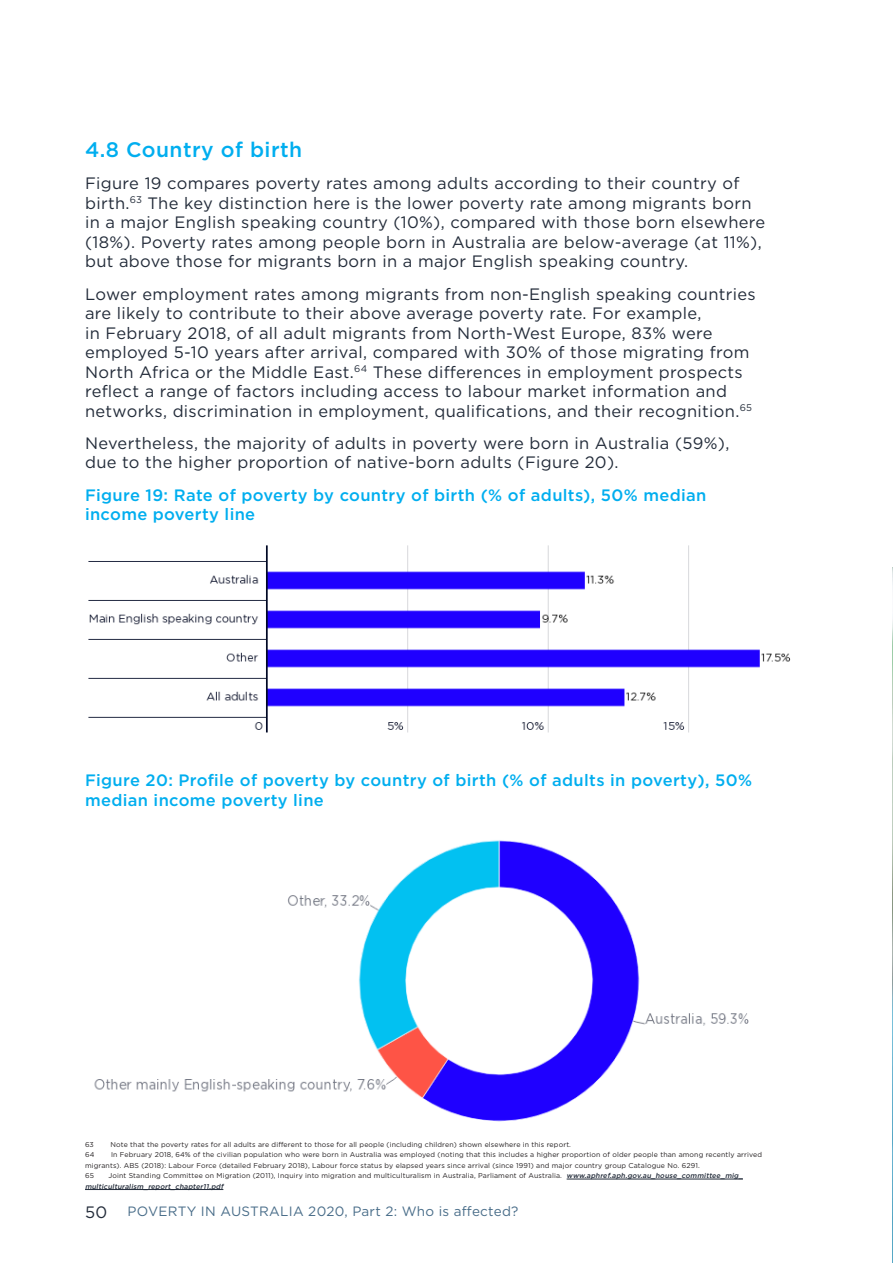
<style>
.page{position:relative;width:893px;height:1263px;background:#fff}
.page>*{position:absolute;margin:0;border:0;box-sizing:border-box;transform-origin:0 0}
.Body_text{font:500 21px "Gotham";letter-spacing:.02em;color:#00aeef}
.Body_text-2{font:16.5px/19.5px "Gotham";letter-spacing:.02em;color:#232c3a}
.Body_text-3{font:500 16.5px/19.5px "Gotham";letter-spacing:.02em;color:#00aeef}
.t1{font:13.5px "Gotham";letter-spacing:.02em;color:#496d89}
.Footnote{font:7.05px/10.5px "Gotham";letter-spacing:.02em;color:#231f20}
.s1{font-weight:500;font-style:italic;color:#232c3a}
.s2{font-size:16.5px;color:#232c3a}
</style>
<div class="page">
<hr style="left:567px;top:1179px;width:176px;height:1px;background:#232c3a">
<hr style="left:85px;top:1189px;width:138px;height:1px;background:#232c3a">
<img style="left:94px;top:840px;width:655px;height:282px">
<img style="left:892px;top:568px;width:1px;height:695px">
<img style="left:88px;top:545px;width:703px;height:188px">
<p class="Body_text" style="left:85px;top:136px;width:219px">4.8 Country of birth</p>
<p class="Body_text-2" style="left:85px;top:173px;width:682px">Figure 19 compares poverty rates among adults according to their country of birth.<sup>63</sup> The key distinction here is the lower poverty rate among migrants born in a major English speaking country (10%), compared with those born elsewhere (18%). Poverty rates among people born in Australia are below-average (at 11%), but above those for migrants born in a major English speaking country.</p>
<p class="Body_text-2" style="left:85px;top:284px;width:672px">Lower employment rates among migrants from non-English speaking countries are likely to contribute to their above average poverty rate. For example,<br>in February 2018, of all adult migrants from North-West Europe, 83% were employed 5-10 years after arrival, compared with 30% of those migrating from North Africa or the Middle East.<sup>64</sup> These differences in employment prospects reflect a range of factors including access to labour market information and networks, discrimination in employment, qualifications, and their recognition.<sup>65</sup></p>
<p class="Body_text-2" style="left:85px;top:433px;width:646px">Nevertheless, the majority of adults in poverty were born in Australia (59%), due to the higher proportion of native-born adults (Figure 20).</p>
<p class="Body_text-3" style="left:85px;top:485px;width:623px">Figure 19: Rate of poverty by country of birth (% of adults), 50% median income poverty line</p>
<p class="Body_text-3" style="left:85px;top:771px;width:669px">Figure 20: Profile of poverty by country of birth (% of adults in poverty), 50% median income poverty line</p>
<p class="Footnote" style="left:85px;top:1139px;width:10px">63</p>
<p class="Footnote" style="left:111px;top:1139px;width:462px">Note that the poverty rates for all adults are different to those for all people (including children) shown elsewhere in this report.</p>
<p class="Footnote" style="left:85px;top:1149px;width:11px">64</p>
<p class="Footnote" style="left:85px;top:1149px;width:679px;text-indent:26px">In February 2018, 64% of the civilian population who were born in Australia was employed (noting that this includes a higher proportion of older people than among recently arrived migrants). ABS (2018): Labour Force (detailed February 2018), Labour force status by elapsed years since arrival (since 1991) and major country group Catalogue No. 6291.</p>
<p class="Footnote" style="left:85px;top:1170px;width:10px">65</p>
<p class="Footnote" style="left:85px;top:1170px;width:661px;text-indent:23px">Joint Standing Committee on Migration (2011), Inquiry into migration and multiculturalism in Australia, Parliament of Australia. <span class="s1">www.aphref.aph.gov.au_house_committee_mig_ multiculturalism_report_chapter11.pdf</span></p>
<p class="t1" style="left:85px;top:1202px;width:435px"><span class="s2">50</span> POVERTY IN AUSTRALIA 2020, Part 2: Who is affected?</p>
</div>
